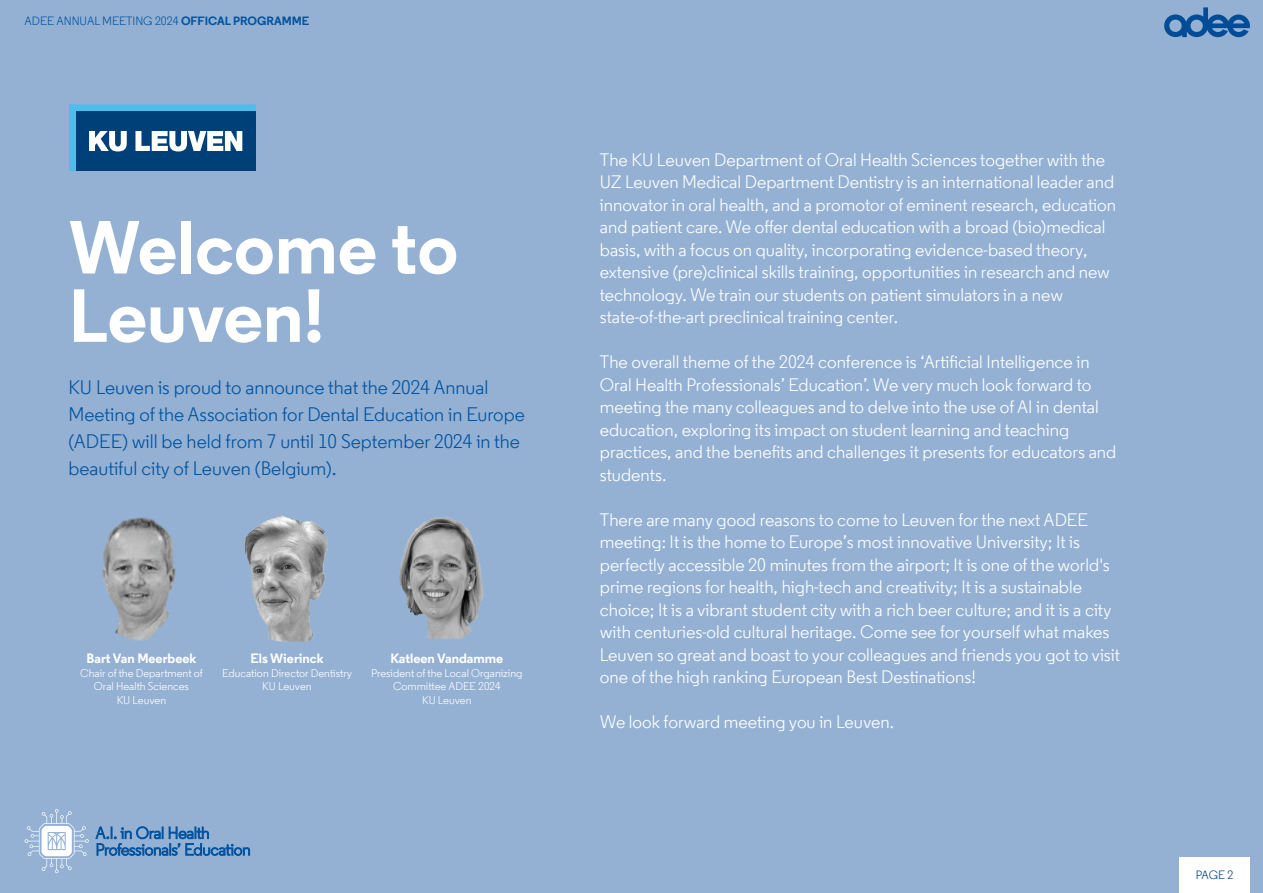
<style>
.page{position:relative;width:1263px;height:893px;background:#94b1d3}
.page>*{position:absolute;margin:0;border:0;box-sizing:border-box;transform-origin:0 0}
.t1{font:700 75px/68.2px "WEB Regular";color:#fff}
.t2{font:19.5px/27px "WEB Regular";color:#0153a0}
.t3{font:18px/22.5px "WEB Regular";color:#fff}
.t4{font:700 13.5px "WEB Regular";color:#fff}
.t5{font:12px "WEB Regular";color:#0153a0}
.t6{font:12px "WEB Regular";color:#004079}
.t7{font:11.25px/13.5px "WEB Regular";color:#fff;text-align:center}
.s1{font-weight:700}
</style>
<div class="page">
<div style="left:1179px;top:857px;width:71px;height:36px;background:#fff"></div>
<svg style="left:69px;top:104px;width:187px;height:67px;background:#336e9d"></svg>
<img style="left:102px;top:515px;width:381px;height:127px">
<svg style="left:1164px;top:7px;width:86px;height:30px"></svg>
<svg style="left:25px;top:809px;width:64px;height:64px"></svg>
<svg style="left:95px;top:826px;width:155px;height:30px"></svg>
<p class="t5" style="left:25px;top:14px;width:286px">ADEE ANNUAL MEETING 2024 <span class="s1">OFFICAL PROGRAMME</span></p>
<h1 class="t1" style="left:68px;top:212px;width:391px">Welcome to<br>Leuven!</h1>
<p class="t2" style="left:68px;top:373px;width:458px">KU Leuven is proud to announce that the 2024 Annual Meeting of the Association for Dental Education in Europe (ADEE) will be held from 7 until 10 September 2024 in the beautiful city of Leuven (Belgium).</p>
<p class="t4" style="left:87px;top:650px;width:111px">Bart Van Meerbeek</p>
<p class="t7" style="left:80px;top:666px;width:124px">Chair of the Department of<br>Oral Health Sciences<br>KU Leuven</p>
<p class="t4" style="left:250px;top:650px;width:75px">Els Wierinck</p>
<p class="t7" style="left:222px;top:666px;width:132px">Education Director Dentistry<br>KU Leuven</p>
<p class="t4" style="left:390px;top:650px;width:114px">Katleen Vandamme</p>
<p class="t7" style="left:371px;top:666px;width:153px">President of the Local Organizing<br>Committee ADEE 2024<br>KU Leuven</p>
<p class="t3" style="left:600px;top:148px;width:518px">The KU Leuven Department of Oral Health Sciences together with the UZ Leuven Medical Department Dentistry is an international leader and innovator in oral health, and a promotor of eminent research, education and patient care. We offer dental education with a broad (bio)medical basis, with a focus on quality, incorporating evidence-based theory, extensive (pre)clinical skills training, opportunities in research and new technology. We train our students on patient simulators in a new state-of-the-art preclinical training center.</p>
<p class="t3" style="left:600px;top:351px;width:518px">The overall theme of the 2024 conference is ‘Artificial Intelligence in Oral Health Professionals’ Education’. We very much look forward to meeting the many colleagues and to delve into the use of AI in dental education, exploring its impact on student learning and teaching practices, and the benefits and challenges it presents for educators and students.</p>
<p class="t3" style="left:600px;top:508px;width:522px">There are many good reasons to come to Leuven for the next ADEE meeting: It is the home to Europe’s most innovative University; It is perfectly accessible 20 minutes from the airport; It is one of the world's prime regions for health, high-tech and creativity; It is a sustainable choice; It is a vibrant student city with a rich beer culture; and it is a city with centuries-old cultural heritage. Come see for yourself what makes Leuven so great and boast to your colleagues and friends you got to visit one of the high ranking European Best Destinations!</p>
<p class="t3" style="left:600px;top:711px;width:296px">We look forward meeting you in Leuven.</p>
<p class="t6" style="left:1196px;top:867px;width:39px">PAGE 2</p>
</div>
